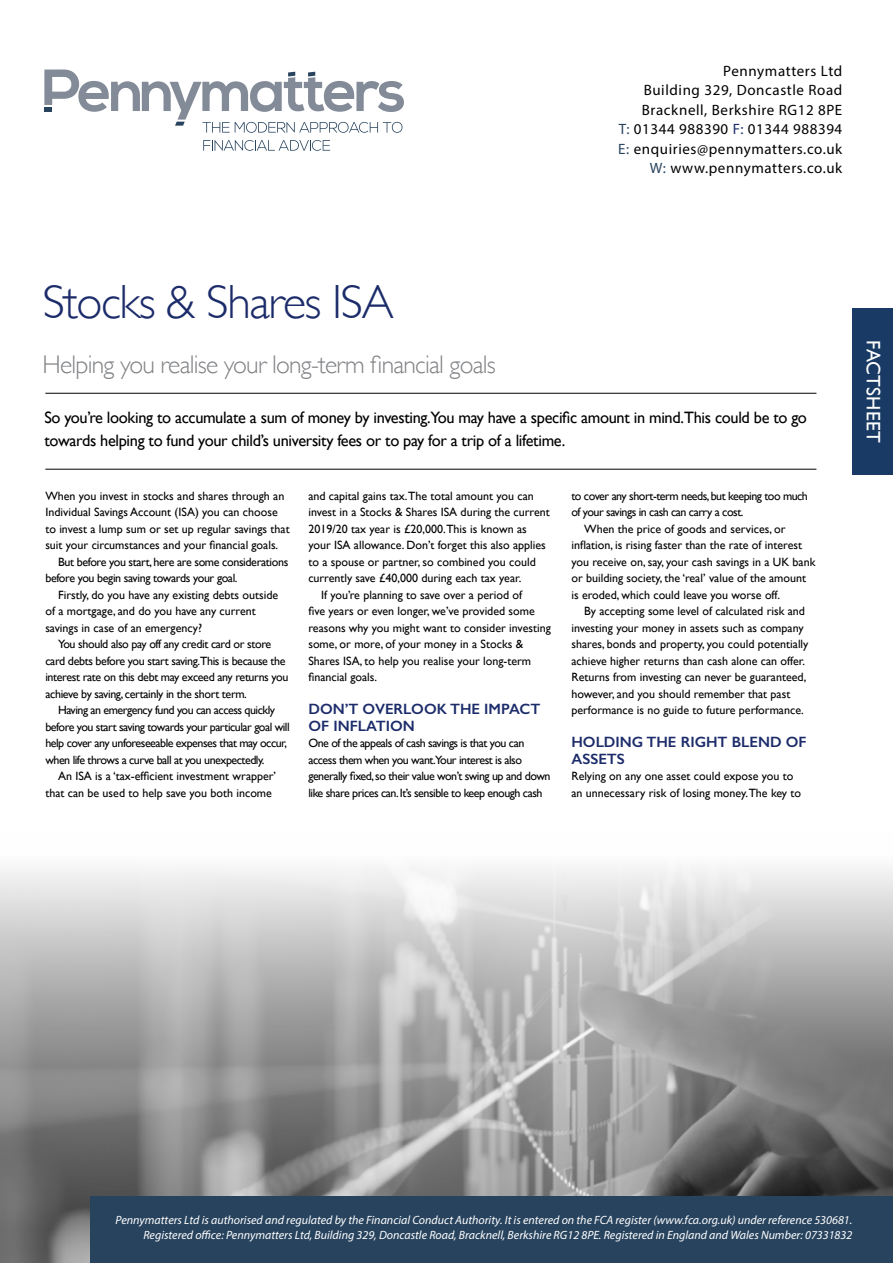
<style>
.page{position:relative;width:893px;height:1263px;background:#fff}
.page>*{position:absolute;margin:0;border:0;box-sizing:border-box;transform-origin:0 0}
.t1{font:300 48px "Gill Sans";letter-spacing:-.03em;color:#1c2c6a}
.t2{font:300 25.5px "Gill Sans";letter-spacing:-.03em;color:#808285}
.t3{font:19.5px "Gill Sans";letter-spacing:.01em;color:#fff}
.t4{font:16.5px/22.5px "Gill Sans";letter-spacing:-.02em;color:#000}
.t5{font:15px/19.5px "Myriad Pro";letter-spacing:.04em;color:#000;text-align:right}
.t6{font:600 15px/16.5px "Gill Sans";color:#1c2c6a}
.t7{font:12px/16.5px "Gill Sans";color:#000}
.t8{font:12px/16.5px "Gill Sans";letter-spacing:-.04em;color:#000}
.t9{font:italic 12px/14.4px "Myriad Pro";color:#fff;text-align:right}
.t10{font:12px "Gill Sans";letter-spacing:-.03em;color:#000}
.s1{color:#28435e}
.s2{color:#1c2c6a}
</style>
<div class="page">
<hr style="left:45px;top:469px;width:771px;height:1px;background:#000">
<hr style="left:45px;top:393px;width:771px;height:1px;background:#000">
<div style="left:852px;top:308px;width:41px;height:166px;background:#193a64"></div>
<img style="left:0;top:868px;width:893px;height:395px">
<div style="left:90px;top:1196px;width:803px;height:67px;background:#28435e"></div>
<svg style="left:203px;top:140px;width:127px;height:11px"></svg>
<svg style="left:44px;top:69px;width:360px;height:64px"></svg>
<p class="t5" style="left:618px;top:61px;width:226px">Pennymatters Ltd<br>Building 329, Doncastle Road<br>Bracknell, Berkshire RG12 8PE<br><span class="s1">T:</span> 01344 988390 <span class="s2">F:</span> 01344 988394<br><span class="s1">E:</span> enquiries@pennymatters.co.uk<br><span class="s1">W:</span> www.pennymatters.co.uk</p>
<h1 class="t1" style="left:43px;top:275px;width:353px">Stocks &amp; Shares ISA</h1>
<h2 class="t2" style="left:43px;top:350px;width:455px">Helping you realise your long-term financial goals</h2>
<h3 class="t4" style="left:44px;top:406px;width:764px">So you’re looking to accumulate a sum of money by investing.You may have a specific amount in mind.This could be to go towards helping to fund your child’s university fees or to pay for a trip of a lifetime.</h3>
<p class="t7" style="left:45px;top:487px;width:241px">When you invest in stocks and shares through an</p>
<p class="t7" style="left:45px;top:504px;width:234px">Individual Savings Account (ISA) you can choose</p>
<p class="t7" style="left:45px;top:520px;width:246px">to invest a lump sum or set up regular savings that</p>
<p class="t7" style="left:45px;top:537px;width:234px">suit your circumstances and your financial goals.</p>
<p class="t10" style="left:58px;top:554px;width:232px">But before you start, here are some considerations</p>
<p class="t10" style="left:45px;top:571px;width:194px">before you begin saving towards your goal.</p>
<p class="t7" style="left:58px;top:586px;width:222px">Firstly, do you have any existing debts outside</p>
<p class="t7" style="left:45px;top:603px;width:212px">of a mortgage, and do you have any current</p>
<p class="t7" style="left:45px;top:619px;width:158px">savings in case of an emergency?</p>
<p class="t10" style="left:58px;top:637px;width:215px">You should also pay off any credit card or store</p>
<p class="t10" style="left:45px;top:653px;width:242px">card debts before you start saving.This is because the</p>
<p class="t10" style="left:45px;top:670px;width:245px">interest rate on this debt may exceed any returns you</p>
<p class="t10" style="left:45px;top:686px;width:203px">achieve by saving, certainly in the short term.</p>
<p class="t8" style="left:58px;top:702px;width:218px">Having an emergency fund you can access quickly</p>
<p class="t8" style="left:45px;top:718px;width:246px">before you start saving towards your particular goal will</p>
<p class="t8" style="left:45px;top:735px;width:243px">help cover any unforeseeable expenses that may occur,</p>
<p class="t8" style="left:45px;top:751px;width:221px">when life throws a curve ball at you unexpectedly.</p>
<p class="t7" style="left:58px;top:768px;width:220px">An ISA is a ‘tax-efficient investment wrapper’</p>
<p class="t7" style="left:45px;top:784px;width:228px">that can be used to help save you both income</p>
<p class="t7" style="left:308px;top:487px;width:227px">and capital gains tax.The total amount you can</p>
<p class="t7" style="left:308px;top:504px;width:243px">invest in a Stocks &amp; Shares ISA during the current</p>
<p class="t7" style="left:308px;top:520px;width:220px">2019/20 tax year is £20,000.This is known as</p>
<p class="t7" style="left:308px;top:537px;width:239px">your ISA allowance. Don’t forget this also applies</p>
<p class="t7" style="left:308px;top:553px;width:229px">to a spouse or partner, so combined you could</p>
<p class="t7" style="left:308px;top:570px;width:214px">currently save £40,000 during each tax year.</p>
<p class="t7" style="left:321px;top:586px;width:203px">If you’re planning to save over a period of</p>
<p class="t7" style="left:308px;top:603px;width:228px">five years or even longer, we’ve provided some</p>
<p class="t7" style="left:308px;top:619px;width:244px">reasons why you might want to consider investing</p>
<p class="t7" style="left:308px;top:636px;width:216px">some, or more, of your money in a Stocks &amp;</p>
<p class="t7" style="left:308px;top:652px;width:224px">Shares ISA, to help you realise your long-term</p>
<p class="t7" style="left:308px;top:669px;width:70px">financial goals.</p>
<p class="t6" style="left:308px;top:701px;width:233px">DON’T OVERLOOK THE IMPACT<br>OF INFLATION</p>
<p class="t8" style="left:308px;top:735px;width:244px">One of the appeals of cash savings is that you can access them when you want.Your interest is also generally fixed, so their value won’t swing up and down like share prices can. It’s sensible to keep enough cash</p>
<p class="t8" style="left:571px;top:487px;width:238px">to cover any short-term needs, but keeping too much</p>
<p class="t8" style="left:571px;top:504px;width:174px">of your savings in cash can carry a cost.</p>
<p class="t7" style="left:584px;top:520px;width:203px">When the price of goods and services, or</p>
<p class="t7" style="left:571px;top:537px;width:232px">inflation, is rising faster than the rate of interest</p>
<p class="t7" style="left:571px;top:553px;width:245px">you receive on, say, your cash savings in a UK bank</p>
<p class="t7" style="left:571px;top:570px;width:236px">or building society, the ‘real’ value of the amount</p>
<p class="t7" style="left:571px;top:586px;width:210px">is eroded, which could leave you worse off.</p>
<p class="t7" style="left:584px;top:603px;width:222px">By accepting some level of calculated risk and</p>
<p class="t7" style="left:571px;top:619px;width:234px">investing your money in assets such as company</p>
<p class="t7" style="left:571px;top:636px;width:238px">shares, bonds and property, you could potentially</p>
<p class="t7" style="left:571px;top:652px;width:235px">achieve higher returns than cash alone can offer.</p>
<p class="t7" style="left:571px;top:669px;width:236px">Returns from investing can never be guaranteed,</p>
<p class="t7" style="left:571px;top:685px;width:220px">however, and you should remember that past</p>
<p class="t7" style="left:571px;top:702px;width:234px">performance is no guide to future performance.</p>
<p class="t6" style="left:571px;top:734px;width:237px">HOLDING THE RIGHT BLEND OF<br>ASSETS</p>
<p class="t7" style="left:571px;top:768px;width:231px">Relying on any one asset could expose you to an unnecessary risk of losing money.The key to</p>
<h3 class="t3" style="left:885px;top:340px;width:104px;rotate:90deg">FACTSHEET</h3>
<p class="t9" style="left:116px;top:1213px;width:738px">Pennymatters Ltd is authorised and regulated by the Financial Conduct Authority. It is entered on the FCA register (www.fca.org.uk) under reference 530681.<br>Registered office: Pennymatters Ltd, Building 329, Doncastle Road, Bracknell, Berkshire RG12 8PE. Registered in England and Wales Number: 07331832</p>
</div>
